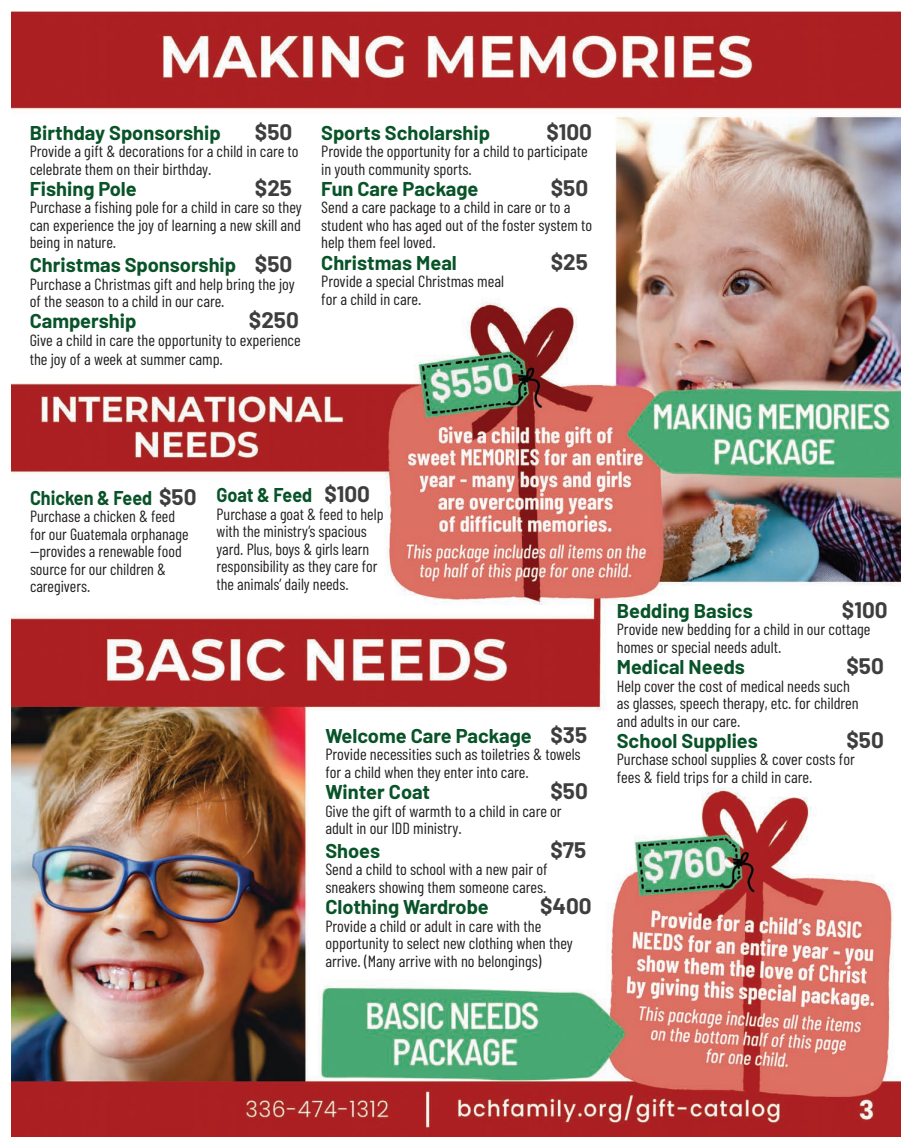
<style>
.page{position:relative;width:912px;height:1148px;background:#fff}
.page>*{position:absolute;margin:0;border:0;box-sizing:border-box;transform-origin:0 0}
.t1{font:700 22.5px "Barlow";color:#3e3e3f}
.t2{font:700 20px "Barlow";color:#085328}
.t3{font:700 20px "Barlow";color:#085328;scale:.9 1}
.t4{font:16.25px/17.5px "Barlow Condensed";color:#231f20}
.s1{font-size:22.5px;color:#3e3e3f}
</style>
<div class="page">
<img style="left:11px;top:11px;width:889px;height:1125px">
<p class="t2" style="left:30px;top:120px;width:192px">Birthday Sponsorship</p>
<h1 class="t1" style="left:255px;top:118px;width:39px">$50</h1>
<p class="t4" style="left:30px;top:142px;width:270px">Provide a gift &amp; decorations for a child in care to celebrate them on their birthday.</p>
<p class="t2" style="left:30px;top:176px;width:109px">Fishing Pole</p>
<h1 class="t1" style="left:255px;top:174px;width:39px">$25</h1>
<p class="t4" style="left:30px;top:198px;width:273px;text-align:justify">Purchase a fishing pole for a child in care so they can experience the joy of learning a new skill and being in nature.</p>
<p class="t2" style="left:30px;top:252px;width:264px">Christmas Sponsorship <span class="s1">$50</span></p>
<p class="t4" style="left:30px;top:275px;width:266px">Purchase a Christmas gift and help bring the joy of the season to a child in our care.</p>
<p class="t2" style="left:30px;top:309px;width:108px">Campership</p>
<h1 class="t1" style="left:249px;top:306px;width:51px">$250</h1>
<p class="t4" style="left:30px;top:330px;width:272px;line-height:18.8px">Give a child in care the opportunity to experience the joy of a week at summer camp.</p>
<p class="t2" style="left:321px;top:120px;width:170px">Sports Scholarship</p>
<h1 class="t1" style="left:546px;top:118px;width:47px">$100</h1>
<p class="t4" style="left:321px;top:142px;width:268px">Provide the opportunity for a child to participate in youth community sports.</p>
<p class="t2" style="left:321px;top:176px;width:159px">Fun Care Package</p>
<h1 class="t1" style="left:550px;top:174px;width:39px">$50</h1>
<p class="t4" style="left:321px;top:198px;width:272px">Send a care package to a child in care or to a student who has aged out of the foster system to help them feel loved.</p>
<p class="t2" style="left:321px;top:250px;width:137px">Christmas Meal</p>
<h1 class="t1" style="left:550px;top:248px;width:39px">$25</h1>
<p class="t4" style="left:321px;top:272px;width:184px">Provide a special Christmas meal for a child in care.</p>
<p class="t3" style="left:30px;top:485px;width:186px">Chicken &amp; Feed <span class="s1">$50</span></p>
<p class="t4" style="left:30px;top:507px;width:160px">Purchase a chicken &amp; feed for our Guatemala orphanage —provides a renewable food source for our children &amp; caregivers.</p>
<p class="t3" style="left:216px;top:482px;width:172px">Goat &amp; Feed <span class="s1">$100</span></p>
<p class="t4" style="left:216px;top:504px;width:168px">Purchase a goat &amp; feed to help with the ministry’s spacious yard. Plus, boys &amp; girls learn responsibility as they care for the animals’ daily needs.</p>
<p class="t2" style="left:325px;top:723px;width:263px">Welcome Care Package <span class="s1">$35</span></p>
<p class="t4" style="left:325px;top:745px;width:257px">Provide necessities such as toiletries &amp; towels for a child when they enter into care.</p>
<p class="t2" style="left:325px;top:779px;width:106px">Winter Coat</p>
<h1 class="t1" style="left:550px;top:777px;width:39px">$50</h1>
<p class="t4" style="left:325px;top:801px;width:238px">Give the gift of warmth to a child in care or adult in our IDD ministry.</p>
<p class="t2" style="left:325px;top:838px;width:56px">Shoes</p>
<h1 class="t1" style="left:550px;top:835px;width:37px">$75</h1>
<p class="t4" style="left:325px;top:860px;width:224px">Send a child to school with a new pair of sneakers showing them someone cares.</p>
<p class="t2" style="left:325px;top:894px;width:165px">Clothing Wardrobe</p>
<h1 class="t1" style="left:540px;top:892px;width:53px">$400</h1>
<p class="t4" style="left:325px;top:916px;width:249px">Provide a child or adult in care with the opportunity to select new clothing when they arrive. (Many arrive with no belongings)</p>
<p class="t2" style="left:616px;top:598px;width:137px">Bedding Basics</p>
<h1 class="t1" style="left:841px;top:595px;width:47px">$100</h1>
<p class="t4" style="left:616px;top:620px;width:255px">Provide new bedding for a child in our cottage homes or special needs adult.</p>
<p class="t2" style="left:616px;top:654px;width:130px">Medical Needs</p>
<h1 class="t1" style="left:846px;top:652px;width:39px">$50</h1>
<p class="t4" style="left:616px;top:676px;width:243px">Help cover the cost of medical needs such as glasses, speech therapy, etc. for children and adults in our care.</p>
<p class="t2" style="left:616px;top:728px;width:143px">School Supplies</p>
<h1 class="t1" style="left:846px;top:725px;width:39px">$50</h1>
<p class="t4" style="left:616px;top:750px;width:239px">Purchase school supplies &amp; cover costs for fees &amp; field trips for a child in care.</p>
</div>
